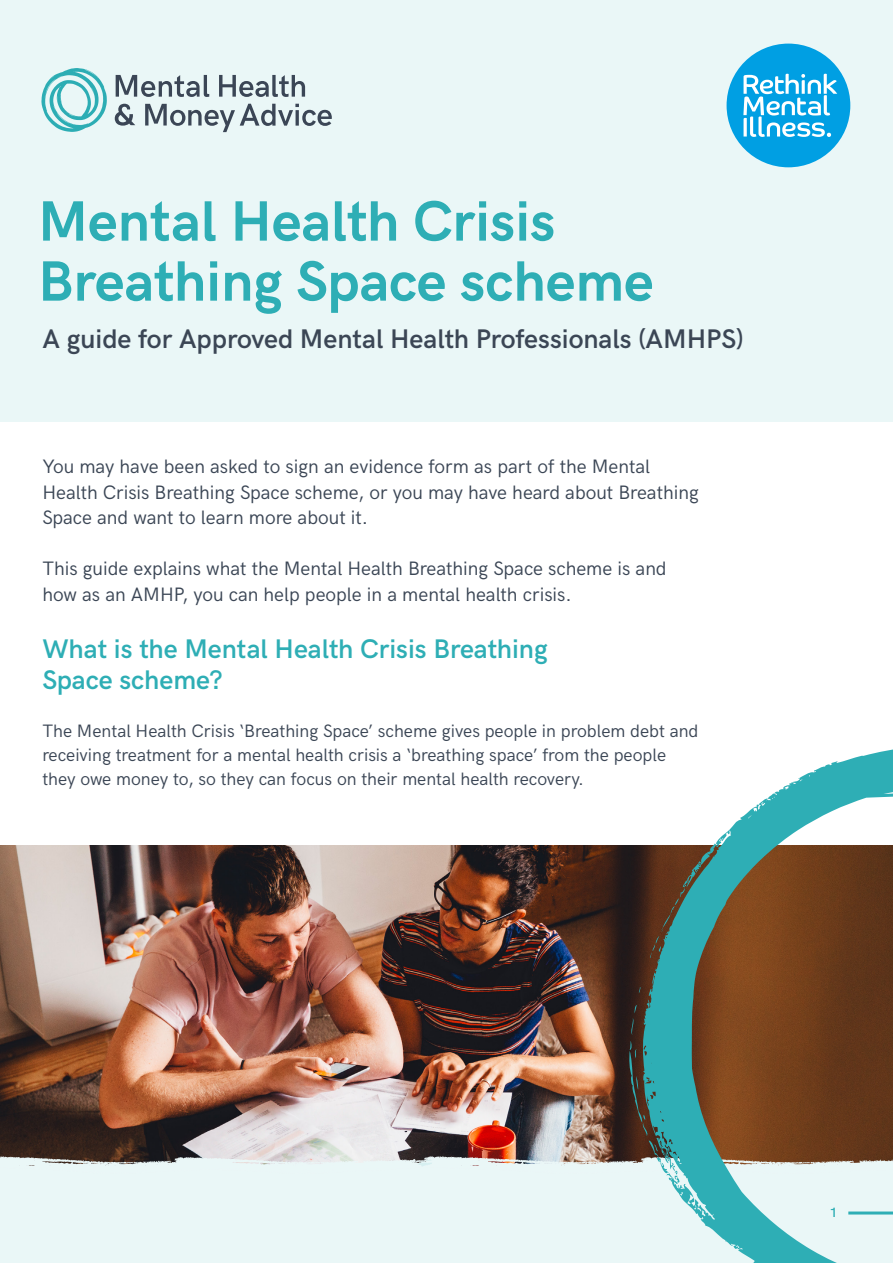
<style>
.page{position:relative;width:893px;height:1263px;background:#fff}
.page>*{position:absolute;margin:0;border:0;box-sizing:border-box;transform-origin:0 0}
.t1{font:700 57px/60px "HK Grotesk";color:#2eaeb5}
.t2{font:600 27px "HK Grotesk";color:#3b4655}
.t3{font:600 27px/31.5px "HK Grotesk";color:#2eaeb5}
.t4{font:19.5px/25.5px "HK Grotesk";color:#3b4655}
.t5{font:18px/24px "HK Grotesk";color:#3b4655}
.t6{font:600 13.5px "HK Grotesk";color:#2eaeb5}
</style>
<div class="page">
<div style="left:0;top:1165px;width:893px;height:98px;background:#eaf7f7"></div>
<div style="left:0;top:0;width:893px;height:422px;background:#eaf7f7"></div>
<img style="left:0;top:846px;width:641px;height:195px">
<svg style="left:41px;top:68px;width:66px;height:64px"></svg>
<svg style="left:115px;top:104px;width:20px;height:22px"></svg>
<svg style="left:116px;top:75px;width:93px;height:22px"></svg>
<svg style="left:219px;top:75px;width:86px;height:22px"></svg>
<svg style="left:145px;top:104px;width:187px;height:28px"></svg>
<svg style="left:641px;top:749px;width:252px;height:514px"></svg>
<svg style="left:630px;top:1005px;width:7px;height:30px"></svg>
<svg style="left:638px;top:986px;width:3px;height:7px"></svg>
<img style="left:0;top:1041px;width:893px;height:142px">
<svg style="left:650px;top:834px;width:79px;height:124px;background:#5a7a70"></svg>
<div style="left:727px;top:44px;width:123px;height:123px;background:#009fe3;border-radius:50%"></div>
<svg style="left:743px;top:74px;width:94px;height:63px"></svg>
<h1 class="t1" style="left:38px;top:187px;width:617px">Mental Health Crisis<br>Breathing Space scheme</h1>
<h2 class="t2" style="left:43px;top:319px;width:703px">A guide for Approved Mental Health Professionals (AMHPS)</h2>
<p class="t4" style="left:42px;top:452px;width:658px">You may have been asked to sign an evidence form as part of the Mental<br>Health Crisis Breathing Space scheme, or you may have heard about Breathing<br>Space and want to learn more about it.</p>
<p class="t4" style="left:42px;top:554px;width:626px">This guide explains what the Mental Health Breathing Space scheme is and how as an AMHP, you can help people in a mental health crisis.</p>
<h2 class="t3" style="left:42px;top:631px;width:507px">What is the Mental Health Crisis Breathing<br>Space scheme?</h2>
<p class="t5" style="left:42px;top:718px;width:658px">The Mental Health Crisis ‘Breathing Space’ scheme gives people in problem debt and receiving treatment for a mental health crisis a ‘breathing space’ from the people they owe money to, so they can focus on their mental health recovery.</p>
<p class="t6" style="left:830px;top:1202px;width:9px">1</p>
</div>
